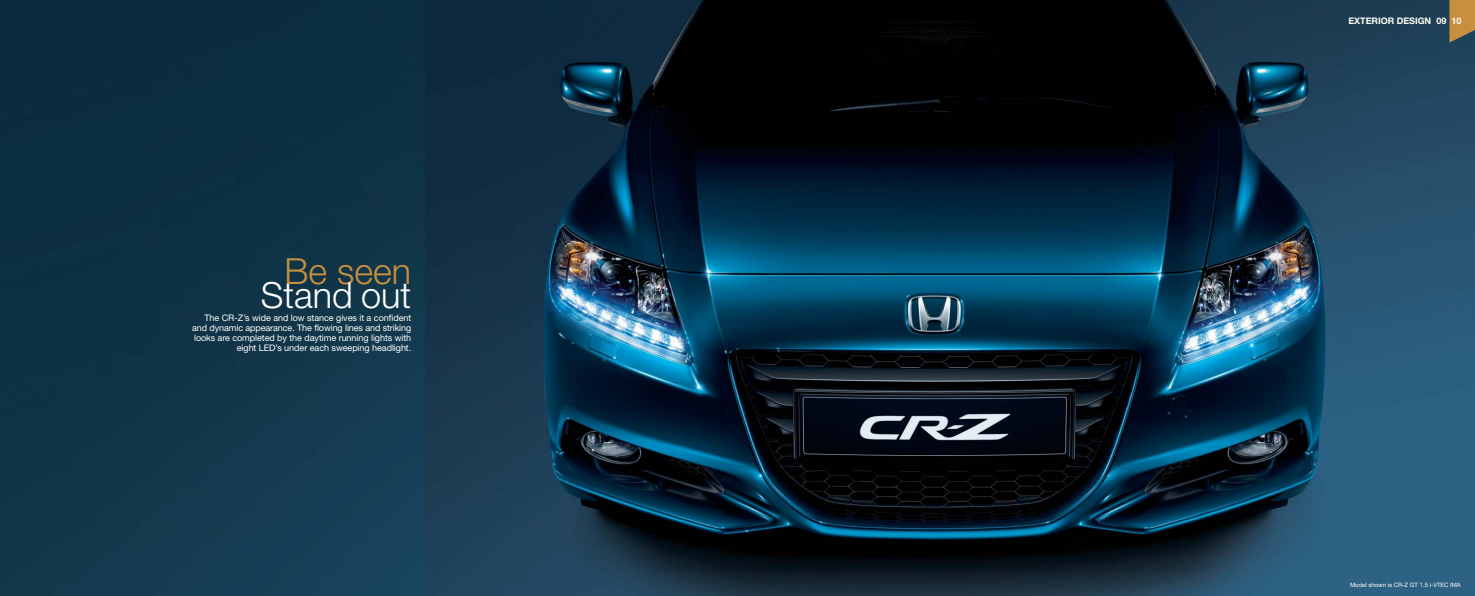
<style>
.page{position:relative;width:1475px;height:596px;background:#fff}
.page>*{position:absolute;margin:0;border:0;box-sizing:border-box;transform-origin:0 0}
.t1{font:300 36px "Helvetica Neue";color:#fff}
.t2{font:300 36px "Helvetica Neue";color:#c69040}
.t3{font:9px/10px "Helvetica Neue";letter-spacing:-.005em;color:#fff;text-align:right}
.t4{font:700 9px "Helvetica Neue";color:#fffef2}
.t5{font:6px "Helvetica Neue";color:#fff}
</style>
<div class="page">
<img style="left:0;top:0;width:425px;height:595px">
<img style="left:425px;top:0;width:1049px;height:595px">
<svg style="left:1448px;top:0;width:26px;height:43px"></svg>
<h1 class="t2" style="left:284px;top:258px;width:128px">Be seen</h1>
<h1 class="t1" style="left:261px;top:282px;width:152px">Stand out</h1>
<p class="t3" style="left:192px;top:314px;width:221px">The CR-Z’s wide and low stance gives it a confident and dynamic appearance. The flowing lines and striking looks are completed by the daytime running lights with eight LED’s under each sweeping headlight.</p>
<p class="t4" style="left:1348px;top:18px;width:114px">EXTERIOR DESIGN 09 10</p>
<p class="t5" style="left:1349px;top:582px;width:112px">Model shown is CR-Z GT 1.5 i-VTEC IMA</p>
</div>
